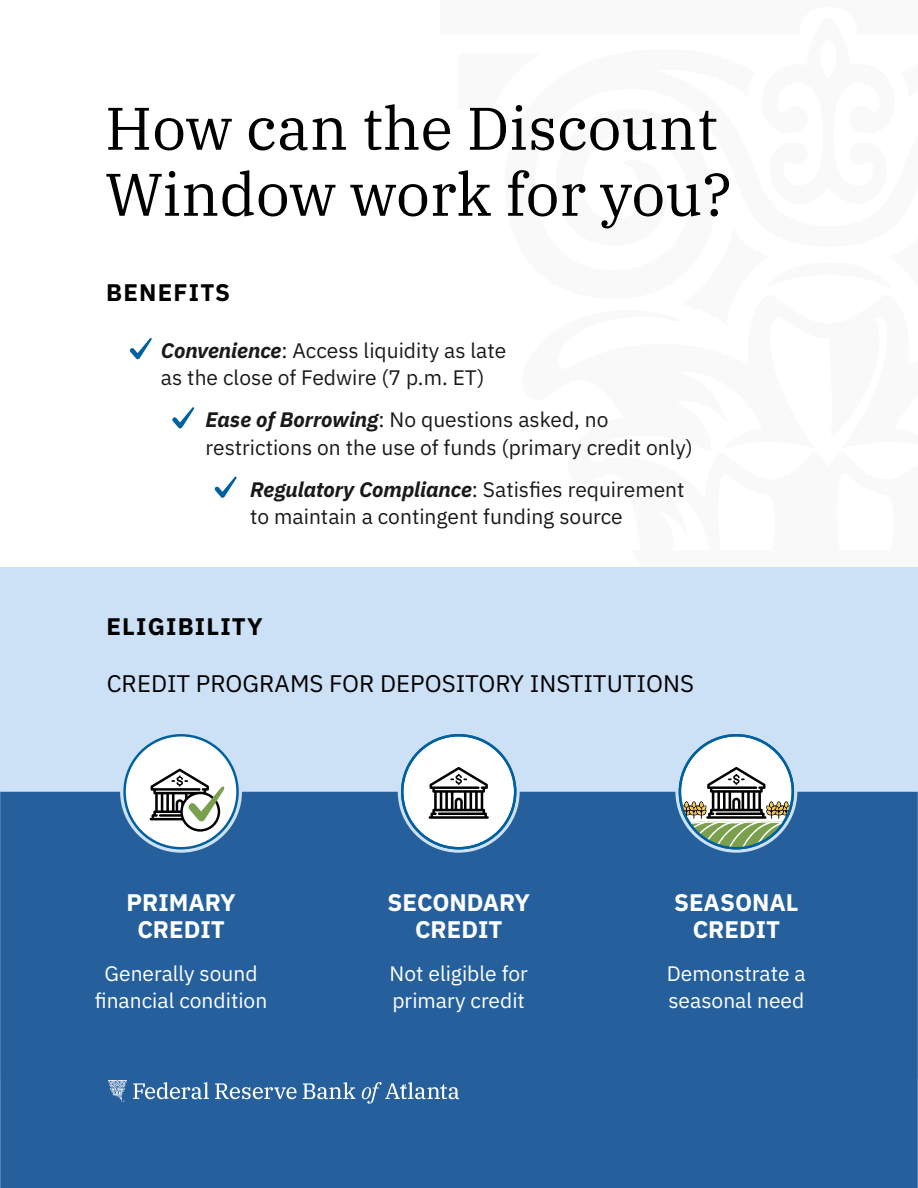
<style>
.page{position:relative;width:918px;height:1188px;background:#fff}
.page>*{position:absolute;margin:0;border:0;box-sizing:border-box;transform-origin:0 0}
.t1{font:60px/66px "IBM Plex Serif";color:#000}
.t2{font:700 24px/27px "IBM Plex Sans";color:#fff;text-align:center}
.t3{font:24px "IBM Plex Sans";color:#000}
.t4{font:700 24px "IBM Plex Sans";letter-spacing:.05em;color:#000}
.t5{font:21px/27px "IBM Plex Sans";color:#191919}
.t6{font:21px/27px "IBM Plex Sans";color:#fff}
.s1{font-weight:700;font-style:italic}
</style>
<div class="page">
<div style="left:0;top:567px;width:918px;height:511px;background:#cce0f6"></div>
<svg style="left:129px;top:338px;width:23px;height:22px"></svg>
<svg style="left:172px;top:407px;width:22px;height:22px"></svg>
<svg style="left:214px;top:476px;width:23px;height:22px"></svg>
<div style="left:0;top:792px;width:918px;height:396px;background:#26609c"></div>
<svg style="left:123px;top:734px;width:116px;height:115px;background:#bccbd5"></svg>
<svg style="left:401px;top:734px;width:115px;height:115px;background:#bccad6"></svg>
<svg style="left:679px;top:734px;width:115px;height:115px;background:#abbbbd"></svg>
<svg style="left:108px;top:1080px;width:19px;height:23px"></svg>
<svg style="left:133px;top:1082px;width:76px;height:17px"></svg>
<svg style="left:215px;top:1083px;width:82px;height:16px"></svg>
<svg style="left:303px;top:1082px;width:53px;height:17px"></svg>
<svg style="left:362px;top:1082px;width:97px;height:22px;background:#5582b1"></svg>
<p class="t1" style="left:105px;top:90px;width:628px">How can the Discount<br>Window work for you?</p>
<p class="t4" style="left:106px;top:273px;width:125px">BENEFITS</p>
<p class="t5" style="left:161px;top:336px;width:347px"><span class="s1">Convenience</span>: Access liquidity as late as the close of Fedwire (7 p.m. ET)</p>
<p class="t5" style="left:206px;top:405px;width:489px"><span class="s1">Ease of Borrowing</span>: No questions asked, no restrictions on the use of funds (primary credit only)</p>
<p class="t5" style="left:250px;top:474px;width:436px"><span class="s1">Regulatory Compliance</span>: Satisfes requirement to maintain a contingent funding source</p>
<p class="t4" style="left:106px;top:608px;width:158px">ELIGIBILITY</p>
<p class="t3" style="left:107px;top:665px;width:589px">CREDIT PROGRAMS FOR DEPOSITORY INSTITUTIONS</p>
<p class="t2" style="left:126px;top:887px;width:111px">PRIMARY<br>CREDIT</p>
<p class="t6" style="left:95px;top:959px;width:174px;text-align:center">Generally sound fnancial condition</p>
<p class="t2" style="left:387px;top:887px;width:144px">SECONDARY<br>CREDIT</p>
<p class="t6" style="left:390px;top:959px;width:140px">Not eligible for primary credit</p>
<p class="t2" style="left:674px;top:887px;width:126px">SEASONAL<br>CREDIT</p>
<p class="t6" style="left:667px;top:959px;width:140px">Demonstrate a seasonal need</p>
</div>
